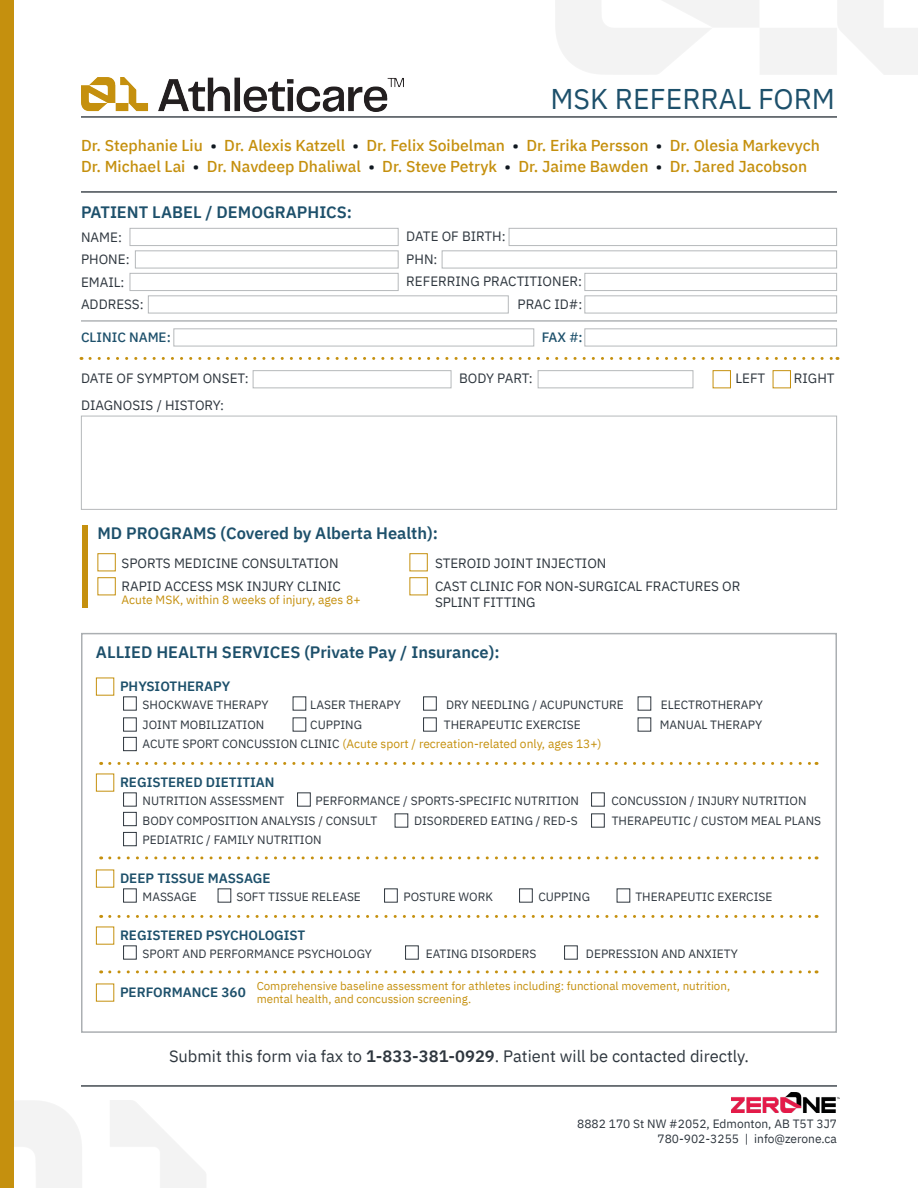
<style>
.page{position:relative;width:918px;height:1188px;background:#fff}
.page>*{position:absolute;margin:0;border:0;box-sizing:border-box;transform-origin:0 0}
.t1{font:28.5px "IBM Plex Sans";color:#1d506b}
.t2{font:600 16.5px "IBM Plex Sans";color:#1d506b}
.t3{font:16.5px "IBM Plex Sans";color:#2e363e}
.t4{font:500 15.75px "IBM Plex Sans";color:#c5900e}
.t5{font:13.5px/16.2px "IBM Plex Sans";color:#2e363e}
.t6{font:600 13.5px "IBM Plex Sans";color:#1d506b}
.t7{font:500 13.5px "IBM Plex Sans";color:#1d506b}
.t8{font:12px "IBM Plex Sans";color:#2e363e}
.t9{font:12px "IBM Plex Sans";color:#c5900e}
.t10{font:11.55px/13.5px "IBM Plex Sans";color:#c5900e}
.s1{color:#101820}
.s2{color:#2e363e}
.s3{font-weight:600}
</style>
<div class="page">
<img style="left:81px;top:78px;width:322px;height:33px">
<hr style="left:81px;top:116px;width:756px;height:2px;background:#434a51">
<div style="left:0;top:0;width:14px;height:1188px;background:#c5900e"></div>
<hr style="left:81px;top:191px;width:756px;height:2px;background:#434a51">
<div style="left:130px;top:228px;width:269px;height:18px;background:#fff;border:1px solid #b6b9bb"></div>
<div style="left:135px;top:250px;width:264px;height:18px;background:#fff;border:1px solid #b6b9bb"></div>
<div style="left:130px;top:273px;width:269px;height:18px;background:#fff;border:1px solid #b6b9bb"></div>
<div style="left:148px;top:295px;width:361px;height:18px;background:#fff;border:1px solid #b6b9bb"></div>
<div style="left:509px;top:228px;width:328px;height:18px;background:#fff;border:1px solid #b6b9bb"></div>
<div style="left:442px;top:250px;width:395px;height:18px;background:#fff;border:1px solid #b6b9bb"></div>
<div style="left:584px;top:273px;width:253px;height:18px;background:#fff;border:1px solid #b6b9bb"></div>
<div style="left:584px;top:295px;width:253px;height:18px;background:#fff;border:1px solid #b6b9bb"></div>
<div style="left:253px;top:370px;width:198px;height:18px;background:#fff;border:1px solid #b6b9bb"></div>
<div style="left:538px;top:370px;width:155px;height:18px;background:#fff;border:1px solid #b6b9bb"></div>
<div style="left:713px;top:370px;width:18px;height:18px;background:#fff;border:1px solid #c5900e"></div>
<div style="left:773px;top:370px;width:18px;height:18px;background:#fff;border:1px solid #c5900e"></div>
<svg style="left:90px;top:357px;width:748px;height:3px"></svg>
<div style="left:81px;top:416px;width:756px;height:94px;background:#fff;border:1px solid #b6b9bb"></div>
<div style="left:98px;top:553px;width:18px;height:18px;background:#fff;border:1px solid #c5900e"></div>
<div style="left:98px;top:577px;width:18px;height:18px;background:#fff;border:1px solid #c5900e"></div>
<div style="left:410px;top:553px;width:18px;height:18px;background:#fff;border:1px solid #c5900e"></div>
<div style="left:410px;top:577px;width:18px;height:18px;background:#fff;border:1px solid #c5900e"></div>
<div style="left:123px;top:696px;width:14px;height:15px;background:#fff;border:1px solid #2e363e"></div>
<div style="left:123px;top:717px;width:14px;height:15px;background:#fff;border:1px solid #2e363e"></div>
<svg style="left:293px;top:696px;width:13px;height:15px"></svg>
<svg style="left:293px;top:717px;width:13px;height:15px"></svg>
<div style="left:423px;top:696px;width:14px;height:15px;background:#fff;border:1px solid #2e363e"></div>
<div style="left:423px;top:717px;width:14px;height:15px;background:#fff;border:1px solid #2e363e"></div>
<svg style="left:638px;top:696px;width:13px;height:15px"></svg>
<svg style="left:638px;top:717px;width:13px;height:15px"></svg>
<div style="left:123px;top:792px;width:14px;height:15px;background:#fff;border:1px solid #2e363e"></div>
<div style="left:123px;top:812px;width:14px;height:14px;background:#fff;border:1px solid #2e363e"></div>
<div style="left:297px;top:792px;width:14px;height:15px;background:#fff;border:1px solid #2e363e"></div>
<div style="left:123px;top:832px;width:14px;height:14px;background:#fff;border:1px solid #2e363e"></div>
<div style="left:591px;top:792px;width:14px;height:15px;background:#fff;border:1px solid #2e363e"></div>
<svg style="left:395px;top:813px;width:13px;height:15px"></svg>
<div style="left:591px;top:813px;width:14px;height:15px;background:#fff;border:1px solid #2e363e"></div>
<div style="left:123px;top:888px;width:14px;height:15px;background:#fff;border:1px solid #2e363e"></div>
<svg style="left:218px;top:888px;width:13px;height:15px"></svg>
<div style="left:384px;top:888px;width:14px;height:15px;background:#fff;border:1px solid #2e363e"></div>
<div style="left:519px;top:888px;width:14px;height:15px;background:#fff;border:1px solid #2e363e"></div>
<svg style="left:617px;top:888px;width:13px;height:15px"></svg>
<div style="left:123px;top:945px;width:14px;height:15px;background:#fff;border:1px solid #2e363e"></div>
<div style="left:405px;top:945px;width:14px;height:15px;background:#fff;border:1px solid #2e363e"></div>
<div style="left:564px;top:945px;width:14px;height:15px;background:#fff;border:1px solid #2e363e"></div>
<div style="left:81px;top:633px;width:756px;height:400px;border:2px solid #abafb2"></div>
<svg style="left:110px;top:762px;width:707px;height:3px"></svg>
<svg style="left:110px;top:856px;width:707px;height:3px"></svg>
<svg style="left:110px;top:915px;width:707px;height:3px"></svg>
<div style="left:82px;top:525px;width:6px;height:82px;background:#c5900e"></div>
<hr style="left:81px;top:1085px;width:756px;height:2px;background:#434a51">
<img style="left:732px;top:1093px;width:108px;height:20px">
<svg style="left:110px;top:970px;width:707px;height:3px"></svg>
<div style="left:173px;top:328px;width:361px;height:18px;background:#fff;border:1px solid #b6b9bb"></div>
<div style="left:584px;top:328px;width:253px;height:18px;background:#fff;border:1px solid #b6b9bb"></div>
<hr style="left:81px;top:320px;width:756px;height:2px;background:#969b9f">
<div style="left:123px;top:737px;width:14px;height:14px;background:#fff;border:1px solid #2e363e"></div>
<p class="t1" style="left:550px;top:77px;width:286px">MSK REFERRAL FORM</p>
<p class="t4" style="left:81px;top:133px;width:741px">Dr. Stephanie Liu <span class="s1">•</span> Dr. Alexis Katzell <span class="s1">•</span> Dr. Felix Soibelman <span class="s1">•</span> Dr. Erika Persson <span class="s1">•</span> Dr. Olesia Markevych</p>
<p class="t4" style="left:81px;top:154px;width:728px">Dr. Michael Lai <span class="s1">•</span> Dr. Navdeep Dhaliwal <span class="s1">•</span> Dr. Steve Petryk <span class="s1">•</span> Dr. Jaime Bawden <span class="s1">•</span> Dr. Jared Jacobson</p>
<p class="t2" style="left:81px;top:199px;width:273px">PATIENT LABEL / DEMOGRAPHICS:</p>
<p class="t5" style="left:81px;top:228px;width:42px">NAME:</p>
<p class="t5" style="left:81px;top:250px;width:50px">PHONE:</p>
<p class="t5" style="left:81px;top:273px;width:45px">EMAIL:</p>
<p class="t5" style="left:81px;top:295px;width:64px">ADDRESS:</p>
<p class="t7" style="left:81px;top:327px;width:91px">CLINIC NAME:</p>
<p class="t7" style="left:542px;top:327px;width:43px">FAX #:</p>
<p class="t5" style="left:406px;top:227px;width:101px">DATE OF BIRTH:</p>
<p class="t5" style="left:406px;top:250px;width:33px">PHN:</p>
<p class="t5" style="left:406px;top:272px;width:177px">REFERRING PRACTITIONER:</p>
<p class="t5" style="left:518px;top:295px;width:66px">PRAC ID#:</p>
<p class="t5" style="left:81px;top:369px;width:169px">DATE OF SYMPTOM ONSET:</p>
<p class="t5" style="left:459px;top:369px;width:75px">BODY PART:</p>
<p class="t5" style="left:735px;top:369px;width:31px">LEFT</p>
<p class="t5" style="left:794px;top:369px;width:42px">RIGHT</p>
<p class="t5" style="left:81px;top:396px;width:145px">DIAGNOSIS / HISTORY:</p>
<p class="t2" style="left:98px;top:520px;width:342px">MD PROGRAMS (Covered by Alberta Health):</p>
<p class="t5" style="left:122px;top:554px;width:219px">SPORTS MEDICINE CONSULTATION</p>
<p class="t5" style="left:122px;top:577px;width:221px">RAPID ACCESS MSK INJURY CLINIC</p>
<p class="t9" style="left:122px;top:591px;width:241px">Acute MSK, within 8 weeks of injury, ages 8+</p>
<p class="t5" style="left:435px;top:554px;width:173px">STEROID JOINT INJECTION</p>
<p class="t5" style="left:435px;top:577px;width:307px">CAST CLINIC FOR NON-SURGICAL FRACTURES OR<br>SPLINT FITTING</p>
<p class="t2" style="left:96px;top:639px;width:405px">ALLIED HEALTH SERVICES (Private Pay / Insurance):</p>
<p class="t6" style="left:120px;top:676px;width:112px">PHYSIOTHERAPY</p>
<p class="t8" style="left:143px;top:696px;width:127px">SHOCKWAVE THERAPY</p>
<p class="t8" style="left:310px;top:696px;width:92px">LASER THERAPY</p>
<p class="t8" style="left:446px;top:696px;width:179px">DRY NEEDLING / ACUPUNCTURE</p>
<p class="t8" style="left:661px;top:696px;width:104px">ELECTROTHERAPY</p>
<p class="t8" style="left:143px;top:715px;width:123px">JOINT MOBILIZATION</p>
<p class="t8" style="left:310px;top:715px;width:53px">CUPPING</p>
<p class="t8" style="left:444px;top:715px;width:139px">THERAPEUTIC EXERCISE</p>
<p class="t8" style="left:660px;top:715px;width:104px">MANUAL THERAPY</p>
<p class="t9" style="left:143px;top:735px;width:460px"><span class="s2">ACUTE SPORT CONCUSSION CLINIC</span> (Acute sport / recreation-related only, ages 13+)</p>
<p class="t6" style="left:120px;top:772px;width:156px">REGISTERED DIETITIAN</p>
<p class="t8" style="left:143px;top:792px;width:143px">NUTRITION ASSESSMENT</p>
<p class="t8" style="left:316px;top:792px;width:265px">PERFORMANCE / SPORTS-SPECIFIC NUTRITION</p>
<p class="t8" style="left:612px;top:792px;width:196px">CONCUSSION / INJURY NUTRITION</p>
<p class="t8" style="left:143px;top:811px;width:236px">BODY COMPOSITION ANALYSIS / CONSULT</p>
<p class="t8" style="left:414px;top:811px;width:165px">DISORDERED EATING / RED-S</p>
<p class="t8" style="left:612px;top:811px;width:211px">THERAPEUTIC / CUSTOM MEAL PLANS</p>
<p class="t8" style="left:143px;top:831px;width:181px">PEDIATRIC / FAMILY NUTRITION</p>
<p class="t6" style="left:120px;top:868px;width:152px">DEEP TISSUE MASSAGE</p>
<p class="t8" style="left:143px;top:888px;width:56px">MASSAGE</p>
<p class="t8" style="left:236px;top:888px;width:126px">SOFT TISSUE RELEASE</p>
<p class="t8" style="left:403px;top:888px;width:91px">POSTURE WORK</p>
<p class="t8" style="left:538px;top:888px;width:53px">CUPPING</p>
<p class="t8" style="left:635px;top:888px;width:139px">THERAPEUTIC EXERCISE</p>
<p class="t6" style="left:120px;top:925px;width:187px">REGISTERED PSYCHOLOGIST</p>
<p class="t8" style="left:143px;top:945px;width:231px">SPORT AND PERFORMANCE PSYCHOLOGY</p>
<p class="t8" style="left:426px;top:945px;width:112px">EATING DISORDERS</p>
<p class="t8" style="left:586px;top:945px;width:153px">DEPRESSION AND ANXIETY</p>
<p class="t6" style="left:120px;top:982px;width:127px">PERFORMANCE 360</p>
<p class="t10" style="left:257px;top:978px;width:475px">Comprehensive baseline assessment for athletes including: functional movement, nutrition, mental health, and concussion screening.</p>
<p class="t3" style="left:169px;top:1044px;width:581px">Submit this form via fax to <span class="s3">1-833-381-0929</span>. Patient will be contacted directly.</p>
<p class="t8" style="left:577px;top:1115px;width:261px">8882 170 St NW #2052, Edmonton, AB T5T 3J7</p>
<p class="t8" style="left:658px;top:1129px;width:181px">780-902-3255 | info@zerone.ca</p>
</div>
